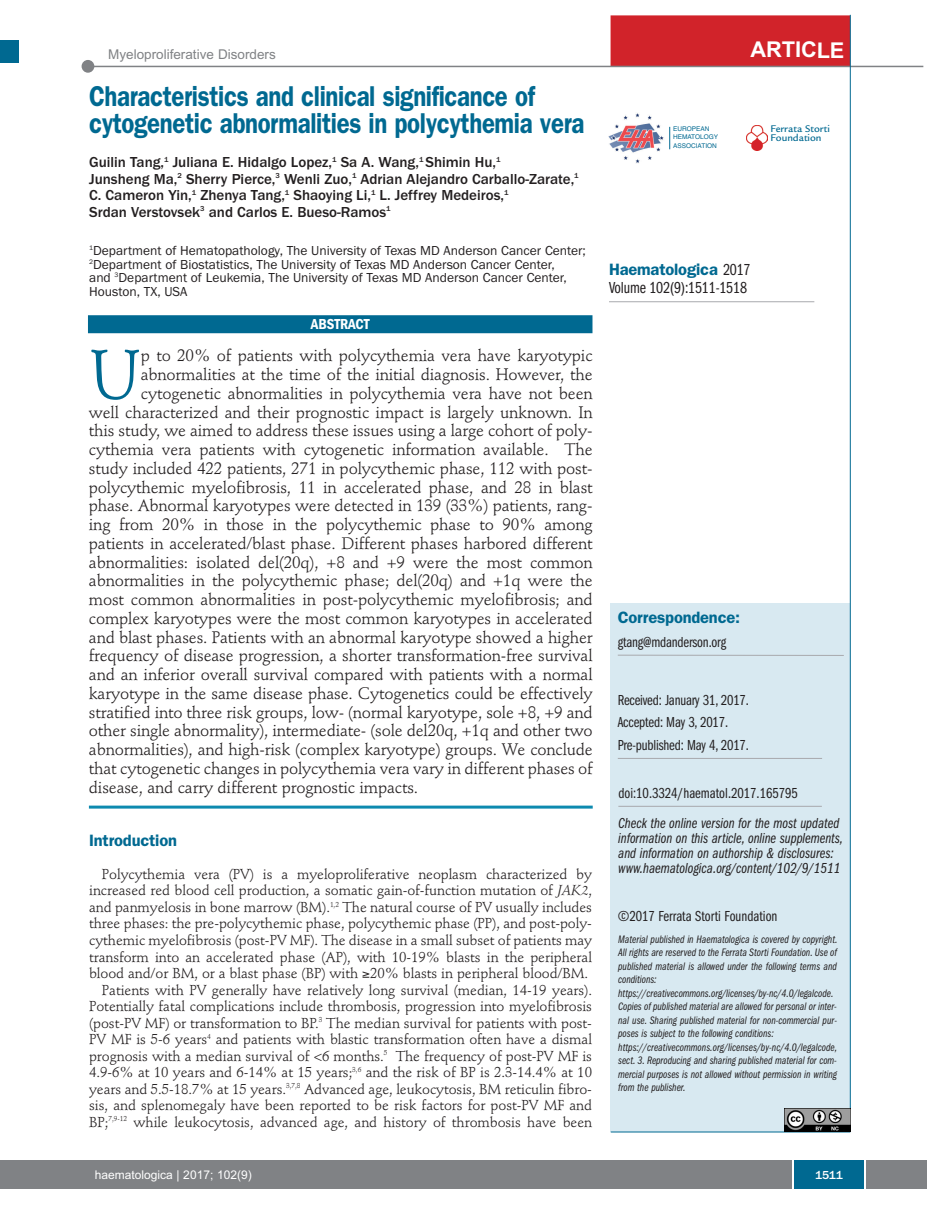
<style>
.page{position:relative;width:927px;height:1225px;background:#fff}
.page>*{position:absolute;margin:0;border:0;box-sizing:border-box;transform-origin:0 0}
.t1{font:68.85px "Stempel Schneidler";color:#006991}
.t2{font:600 28.8px/27px "Franklin Gothic";letter-spacing:-.015em;color:#006991;scale:.83 1}
.t3{font:700 21.75px "Arial";letter-spacing:-.01em;color:#fff}
.t4{font:16.5px "Stempel Schneidler";letter-spacing:-.01em;color:#231f20}
.t5{font:600 16.5px "Franklin Gothic";letter-spacing:-.01em;color:#006991}
.t6{font:16.5px "Franklin Gothic Book Cmpr";letter-spacing:-.01em;color:#231f20}
.t7{font:500 15px/16.5px "Franklin Gothic";color:#231f20}
.t8{font:15px/15px "Franklin Gothic Book Cmpr Ital";color:#231f20}
.t9{font:15px/22.5px "Franklin Gothic Book Cmpr";letter-spacing:-.01em;color:#231f20}
.t10{font:600 condensed 15px "Franklin Gothic";letter-spacing:-.005em;color:#fff}
.t11{font:14.25px/16.5px "Stempel Schneidler";letter-spacing:-.005em;color:#231f20;text-align:right}
.t12{font:13.5px/13.5px "Franklin Gothic";color:#231f20}
.t13{font:13.5px "Arial";color:#808285}
.t14{font:12px "Arial";color:#fff}
.t15{font:500 12px "Franklin Gothic";color:#fff}
.t16{font:11.25px/13.5px "Franklin Gothic Book Cmpr Ital";color:#231f20}
.t17{font:500 10.5px/9px "Legacy Sans";color:#006991}
.t18{font:6.45px/8.7px "Helvetica";color:#006991}
.s1{font-style:italic}
.s2{font-family:"Franklin Gothic Book Cmpr";font-weight:400;color:#231f20}
</style>
<div class="page">
<div style="left:18px;top:1160px;width:909px;height:28px;background:#808285"></div>
<div style="left:794px;top:1160px;width:70px;height:28px;background:#006991"></div>
<hr style="left:792px;top:1160px;width:2px;height:28px;background:#fff">
<hr style="left:864px;top:1160px;width:2px;height:28px;background:#fff">
<div style="left:611px;top:603px;width:239px;height:529px;background:#d8e9f1"></div>
<hr style="left:618px;top:758px;width:204px;height:1px;background:#a8a9ad">
<hr style="left:618px;top:655px;width:226px;height:1px;background:#a8a9ad">
<hr style="left:611px;top:1131px;width:239px;height:1px;background:#006991">
<img style="left:747px;top:125px;width:20px;height:26px">
<img style="left:608px;top:113px;width:56px;height:50px">
<svg style="left:669px;top:127px;width:1px;height:22px"></svg>
<hr style="left:609px;top:301px;width:205px;height:1px;background:#a8a9ad">
<div style="left:611px;top:15px;width:239px;height:52px;background:#d1232a"></div>
<hr style="left:87px;top:66px;width:836px;height:1px;background:#808285">
<div style="left:82px;top:60px;width:12px;height:13px;background:#808285;border-radius:50%"></div>
<hr style="left:618px;top:806px;width:204px;height:1px;background:#a8a9ad">
<hr style="left:850px;top:15px;width:1px;height:1116px;background:#006991">
<img style="left:785px;top:1108px;width:65px;height:23px">
<div style="left:0;top:40px;width:19px;height:22px;background:#006991"></div>
<div style="left:0;top:1160px;width:18px;height:28px;background:#808285"></div>
<hr style="left:89px;top:805px;width:504px;height:3px;background:#0d8aaf">
<div style="left:88px;top:315px;width:504px;height:18px;background:#006991"></div>
<p class="t13" style="left:108px;top:47px;width:169px">Myeloproliferative Disorders</p>
<h3 class="t3" style="left:751px;top:37px;width:95px">ARTICLE</h3>
<h2 class="t2" style="left:89px;top:86px;width:598px">Characteristics and clinical significance of cytogenetic abnormalities in polycythemia vera</h2>
<p class="t7" style="left:89px;top:154px;width:491px">Guilin Tang,<sup>1</sup> Juliana E. Hidalgo Lopez,<sup>1</sup> Sa A. Wang,<sup>1</sup> Shimin Hu,<sup>1<br></sup>Junsheng Ma,<sup>2</sup> Sherry Pierce,<sup>3</sup> Wenli Zuo,<sup>1</sup> Adrian Alejandro Carballo-Zarate,<sup>1<br></sup>C. Cameron Yin,<sup>1</sup> Zhenya Tang,<sup>1</sup> Shaoying Li,<sup>1</sup> L. Jeffrey Medeiros,<sup>1<br></sup>Srdan Verstovsek<sup>3</sup> and Carlos E. Bueso-Ramos<sup>1</sup></p>
<p class="t12" style="left:89px;top:244px;width:498px"><sup>1</sup>Department of Hematopathology, The University of Texas MD Anderson Cancer Center; <sup>2</sup>Department of Biostatistics, The University of Texas MD Anderson Cancer Center,<br>and <sup>3</sup>Department of Leukemia, The University of Texas MD Anderson Cancer Center, Houston, TX, USA</p>
<p class="t10" style="left:311px;top:319px;width:60px">ABSTRACT</p>
<h1 class="t1" style="left:89px;top:347px;width:54px">U</h1>
<p class="t4" style="left:141px;top:349px;width:453px">p to 20% of patients with polycythemia vera have karyotypic</p>
<p class="t4" style="left:141px;top:368px;width:453px">abnormalities at the time of the initial diagnosis. However, the</p>
<p class="t4" style="left:141px;top:386px;width:453px">cytogenetic abnormalities in polycythemia vera have not been</p>
<p class="t4" style="left:89px;top:405px;width:505px">well characterized and their prognostic impact is largely unknown. In</p>
<p class="t4" style="left:89px;top:424px;width:505px">this study, we aimed to address these issues using a large cohort of poly-</p>
<p class="t4" style="left:89px;top:443px;width:505px">cythemia vera patients with cytogenetic information available. The</p>
<p class="t4" style="left:89px;top:461px;width:505px">study included 422 patients, 271 in polycythemic phase, 112 with post-</p>
<p class="t4" style="left:89px;top:480px;width:505px">polycythemic myelofibrosis, 11 in accelerated phase, and 28 in blast</p>
<p class="t4" style="left:89px;top:499px;width:505px">phase. Abnormal karyotypes were detected in 139 (33%) patients, rang-</p>
<p class="t4" style="left:89px;top:518px;width:505px">ing from 20% in those in the polycythemic phase to 90% among</p>
<p class="t4" style="left:89px;top:536px;width:505px">patients in accelerated/blast phase. Different phases harbored different</p>
<p class="t4" style="left:89px;top:555px;width:505px">abnormalities: isolated del(20q), +8 and +9 were the most common</p>
<p class="t4" style="left:89px;top:574px;width:505px">abnormalities in the polycythemic phase; del(20q) and +1q were the</p>
<p class="t4" style="left:89px;top:593px;width:505px">most common abnormalities in post-polycythemic myelofibrosis; and</p>
<p class="t4" style="left:89px;top:611px;width:505px">complex karyotypes were the most common karyotypes in accelerated</p>
<p class="t4" style="left:89px;top:630px;width:505px">and blast phases. Patients with an abnormal karyotype showed a higher</p>
<p class="t4" style="left:89px;top:649px;width:505px">frequency of disease progression, a shorter transformation-free survival</p>
<p class="t4" style="left:89px;top:667px;width:505px">and an inferior overall survival compared with patients with a normal</p>
<p class="t4" style="left:89px;top:686px;width:505px">karyotype in the same disease phase. Cytogenetics could be effectively</p>
<p class="t4" style="left:89px;top:705px;width:505px">stratified into three risk groups, low- (normal karyotype, sole +8, +9 and</p>
<p class="t4" style="left:89px;top:724px;width:505px">other single abnormality), intermediate- (sole del20q, +1q and other two</p>
<p class="t4" style="left:89px;top:742px;width:505px">abnormalities), and high-risk (complex karyotype) groups. We conclude</p>
<p class="t4" style="left:89px;top:761px;width:505px">that cytogenetic changes in polycythemia vera vary in different phases of</p>
<p class="t4" style="left:89px;top:780px;width:331px">disease, and carry different prognostic impacts.</p>
<p class="t5" style="left:89px;top:834px;width:89px">Introduction</p>
<p class="t11" style="left:89px;top:867px;width:504px">Polycythemia vera (PV) is a myeloproliferative neoplasm characterized by increased red blood cell production, a somatic gain-of-function mutation of <span class="s1">JAK2</span>, and panmyelosis in bone marrow (BM).<sup>1,2</sup> The natural course of PV usually includes three phases: the pre-polycythemic phase, polycythemic phase (PP), and post-poly&shy;cythemic myelofibrosis (post-PV MF). The disease in a small subset of patients may transform into an accelerated phase (AP), with 10-19% blasts in the peripheral blood and/or BM, or a blast phase (BP) with ≥20% blasts in peripheral blood/BM.<br>Patients with PV generally have relatively long survival (median, 14-19 years).<br>Potentially fatal complications include thrombosis, progression into myelofibrosis (post-PV MF) or transformation to BP.<sup>3</sup> The median survival for patients with post-PV MF is 5-6 years<sup>4</sup> and patients with blastic transformation often have a dismal prognosis with a median survival of &lt;6 months.<sup>5</sup> The frequency of post-PV MF is 4.9-6% at 10 years and 6-14% at 15 years;<sup>3,6</sup> and the risk of BP is 2.3-14.4% at 10 years and 5.5-18.7% at 15 years.<sup>3,7,8</sup> Advanced age, leukocytosis, BM reticulin fibro&shy;sis, and splenomegaly have been reported to be risk factors for post-PV MF and BP;<sup>7,9-12</sup> while leukocytosis, advanced age, and history of thrombosis have been</p>
<p class="t18" style="left:673px;top:124px;width:47px">EUROPEAN<br>HEMATOLOGY<br>ASSOCIATION</p>
<p class="t17" style="left:771px;top:125px;width:61px">Ferrata Storti<br>Foundation</p>
<p class="t5" style="left:609px;top:264px;width:143px">Haematologica <span class="s2">2017</span></p>
<p class="t6" style="left:609px;top:282px;width:140px">Volume 102(9):1511-1518</p>
<p class="t5" style="left:618px;top:612px;width:124px">Correspondence:</p>
<p class="t9" style="left:618px;top:631px;width:110px">gtang@mdanderson.org</p>
<p class="t9" style="left:618px;top:690px;width:133px">Received: January 31, 2017.<br>Accepted: May 3, 2017.<br>Pre-published: May 4, 2017.</p>
<p class="t9" style="left:618px;top:782px;width:181px">doi:10.3324/haematol.2017.165795</p>
<p class="t8" style="left:618px;top:817px;width:226px">Check the online version for the most updated information on this article, online supplements, and information on authorship &amp; disclosures: www.haematologica.org/content/102/9/1511</p>
<p class="t9" style="left:618px;top:906px;width:161px">©2017 Ferrata Storti Foundation</p>
<p class="t16" style="left:618px;top:933px;width:221px">Material published in Haematologica is covered by copyright.<br>All rights are reserved to the Ferrata Storti Foundation. Use of published material is allowed under the following terms and conditions: https://creativecommons.org/licenses/by-nc/4.0/legalcode.<br>Copies of published material are allowed for personal or inter&shy;nal use. Sharing published material for non-commercial pur&shy;poses is subject to the following conditions: https://creativecommons.org/licenses/by-nc/4.0/legalcode, sect. 3. Reproducing and sharing published material for com&shy;mercial purposes is not allowed without permission in writing from the publisher.</p>
<p class="t14" style="left:95px;top:1167px;width:158px">haematologica | 2017; 102(9)</p>
<p class="t15" style="left:815px;top:1167px;width:29px">1511</p>
</div>
